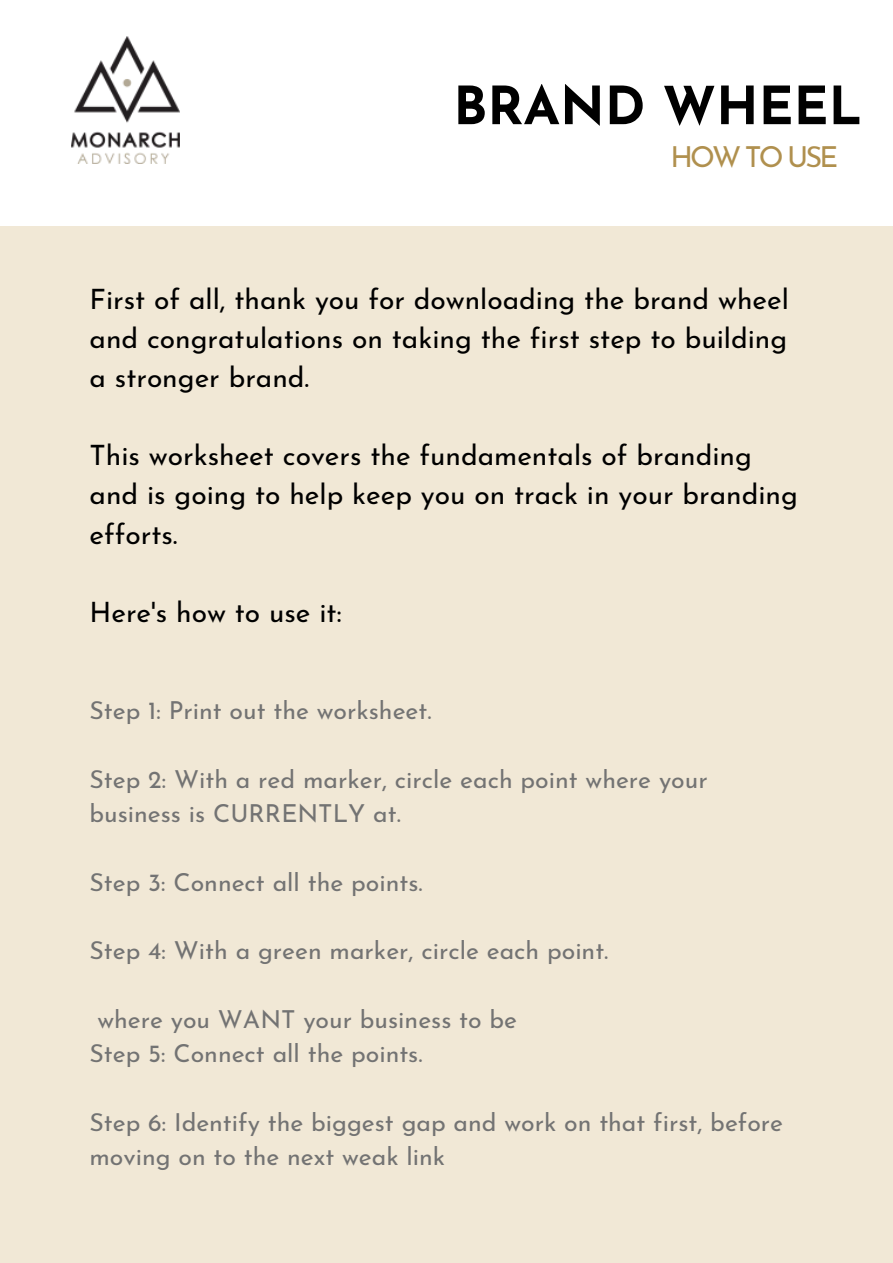
<style>
.page{position:relative;width:893px;height:1263px;background:#f1e8d6}
.page>*{position:absolute;margin:0;border:0;box-sizing:border-box;transform-origin:0 0}
.t1{font:700 52.5px "Josefin Sans";color:#000}
.t2{font:28.95px "Josefin Sans";letter-spacing:-.1em;color:#b0904e}
.t3{font:28.05px/39.2px "Josefin Sans";color:#000;text-align:justify}
.t4{font:24.83px/34.3px "Josefin Sans";color:#737373}
</style>
<div class="page">
<div style="left:0;top:0;width:893px;height:226px;background:#fff"></div>
<img style="left:71px;top:36px;width:108px;height:128px">
<p class="t1" style="left:453px;top:85px;width:410px">BRAND WHEEL</p>
<p class="t2" style="left:670px;top:146px;width:169px">HOW TO USE</p>
<p class="t3" style="left:89px;top:282px;width:701px">First of all, thank you for downloading the brand wheel and congratulations on taking the first step to building a stronger brand.</p>
<p class="t3" style="left:89px;top:439px;width:710px;text-align:left">This worksheet covers the fundamentals of branding and is going to help keep you on track in your branding efforts.</p>
<p class="t3" style="left:89px;top:595px;width:254px">Here's how to use it:</p>
<p class="t4" style="left:89px;top:696px;width:343px">Step 1: Print out the worksheet.</p>
<p class="t4" style="left:89px;top:764px;width:619px">Step 2: With a red marker, circle each point where your business is CURRENTLY at.</p>
<p class="t4" style="left:89px;top:867px;width:335px">Step 3: Connect all the points.</p>
<p class="t4" style="left:89px;top:936px;width:520px">Step 4: With a green marker, circle each point.</p>
<p class="t4" style="left:97px;top:1005px;width:421px">where you WANT your business to be</p>
<p class="t4" style="left:89px;top:1039px;width:335px">Step 5: Connect all the points.</p>
<p class="t4" style="left:89px;top:1108px;width:695px">Step 6: Identify the biggest gap and work on that first, before moving on to the next weak link</p>
</div>
